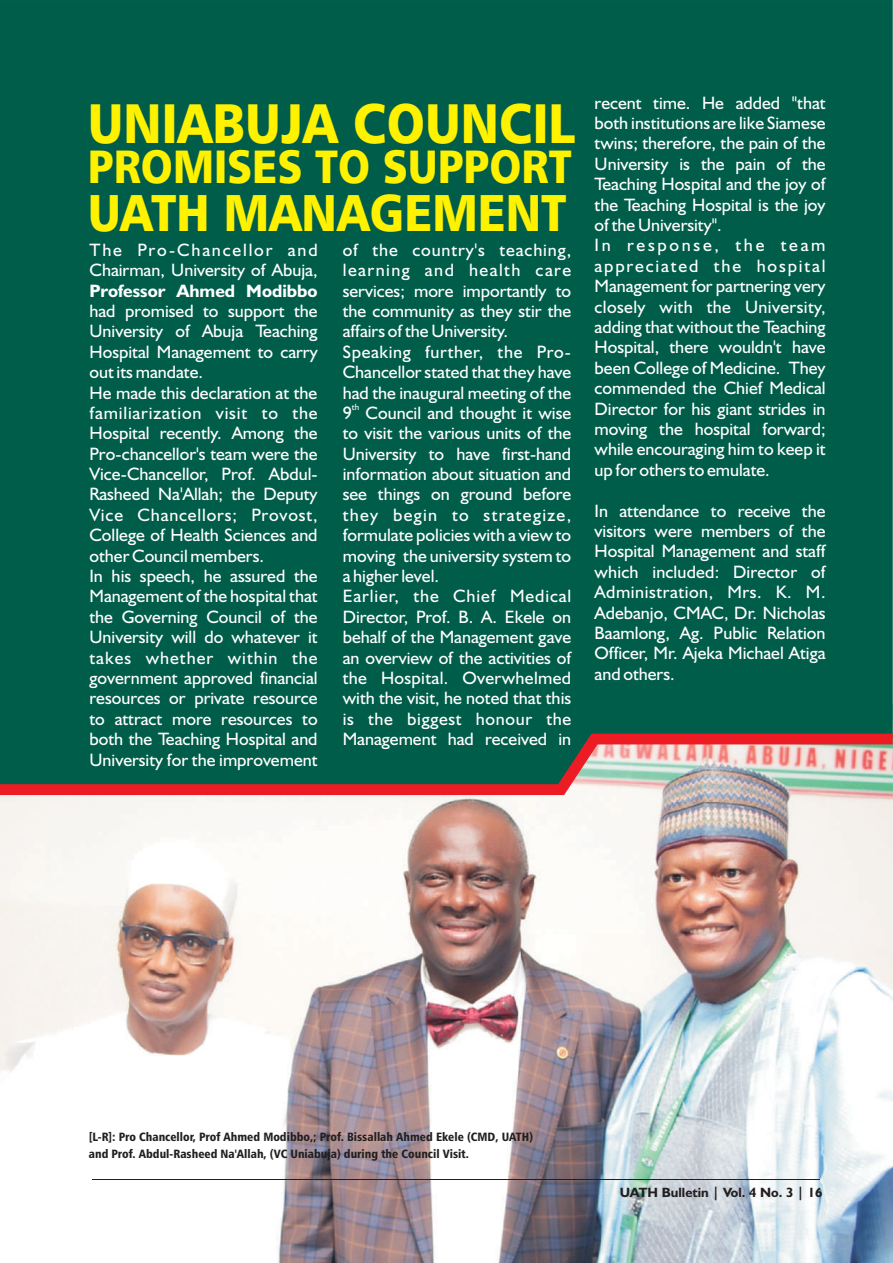
<style>
.page{position:relative;width:893px;height:1263px;background:#fff}
.page>*{position:absolute;margin:0;border:0;box-sizing:border-box;transform-origin:0 0}
.t1{font:55.65px "Humanist 777 BT Black B";color:#fff200;scale:.89 1}
.t2{font:51.75px "Humanist 777 BT Black B";color:#fff200;scale:.89 1}
.t3{font:46.65px "Humanist 777 BT Black B";color:#fff200;scale:.89 1}
.t4{font:18px/20.4px "Humanist 521 BT";color:#fff}
.t5{font:700 18px "Humanist 521 BT";color:#fff}
.t6{font:700 13.5px "Humanist 521 BT";color:#231f20}
.t7{font:12px/16.2px "Humanist 777 BT Black Condensed B";color:#231f20}
.t8{font:9px "Humanist 521 BT";color:#fff}
</style>
<div class="page">
<img style="left:0;top:795px;width:893px;height:468px">
<div style="left:0;top:0;width:893px;height:734px;background:#005d4a"></div>
<svg style="left:0;top:734px;width:893px;height:61px;background:#666f64"></svg>
<hr style="left:92px;top:1179px;width:728px;height:1px;background:#231f20">
<h1 class="t1" style="left:88px;top:101px;width:550px">UNIABUJA COUNCIL</h1>
<h3 class="t3" style="left:88px;top:148px;width:545px">PROMISES TO SUPPORT</h3>
<h2 class="t2" style="left:88px;top:192px;width:539px">UATH MANAGEMENT</h2>
<p class="t4" style="left:343px;top:241px;width:230px">of the country's teaching, learning and health care services; more importantly to the community as they stir the affairs of the University.<br>Speaking further, the Pro-<br>Chancellor stated that they have had the inaugural meeting of the</p>
<p class="t8" style="left:352px;top:403px;width:9px">th</p>
<p class="t4" style="left:343px;top:404px;width:230px">9 Council and thought it wise to visit the various units of the<br>University to have first-hand information about situation and see things on ground before they begin to strategize, formulate policies with a view to moving the university system to a higher level.<br>Earlier, the Chief Medical<br>Director, Prof. B. A. Ekele on behalf of the Management gave an overview of the activities of the Hospital. Overwhelmed with the visit, he noted that this is the biggest honour the<br>Management had received in</p>
<p class="t4" style="left:90px;top:241px;width:230px">The Pro-Chancellor and<br>Chairman, University of Abuja,</p>
<p class="t5" style="left:90px;top:283px;width:230px">Professor Ahmed Modibbo</p>
<p class="t4" style="left:89px;top:302px;width:230px">had promised to support the<br>University of Abuja Teaching<br>Hospital Management to carry out its mandate.<br>He made this declaration at the familiarization visit to the<br>Hospital recently. Among the<br>Pro-chancellor's team were the<br>Vice-Chancellor, Prof. Abdul-<br>Rasheed Na'Allah; the Deputy<br>Vice Chancellors; Provost,<br>College of Health Sciences and other Council members.<br>In his speech, he assured the<br>Management of the hospital that the Governing Council of the<br>University will do whatever it takes whether within the government approved financial resources or private resource to attract more resources to both the Teaching Hospital and<br>University for the improvement</p>
<p class="t4" style="left:595px;top:94px;width:233px">recent time. He added "that both institutions are like Siamese twins; therefore, the pain of the<br>University is the pain of the<br>Teaching Hospital and the joy of the Teaching Hospital is the joy of the University".<br>In response, the team appreciated the hospital<br>Management for partnering very closely with the University, adding that without the Teaching<br>Hospital, there wouldn't have been College of Medicine. They commended the Chief Medical<br>Director for his giant strides in moving the hospital forward; while encouraging him to keep it up for others to emulate.</p>
<p class="t4" style="left:595px;top:502px;width:233px;text-align:justify">In attendance to receive the visitors were members of the Hospital Management and staff which included: Director of Administration, Mrs. K. M.<br>Adebanjo, CMAC, Dr. Nicholas Baamlong, Ag. Public Relation Officer, Mr. Ajeka Michael Atiga and others.</p>
<p class="t7" style="left:89px;top:1130px;width:446px">[L-R]: Pro Chancellor, Prof Ahmed Modibbo,; Prof. Bissallah Ahmed Ekele (CMD, UATH) and Prof. Abdul-Rasheed Na'Allah, (VC Uniabuja) during the Council Visit.</p>
<p class="t6" style="left:620px;top:1187px;width:204px">UATH Bulletin | Vol. 4 No. 3 | 16</p>
</div>
